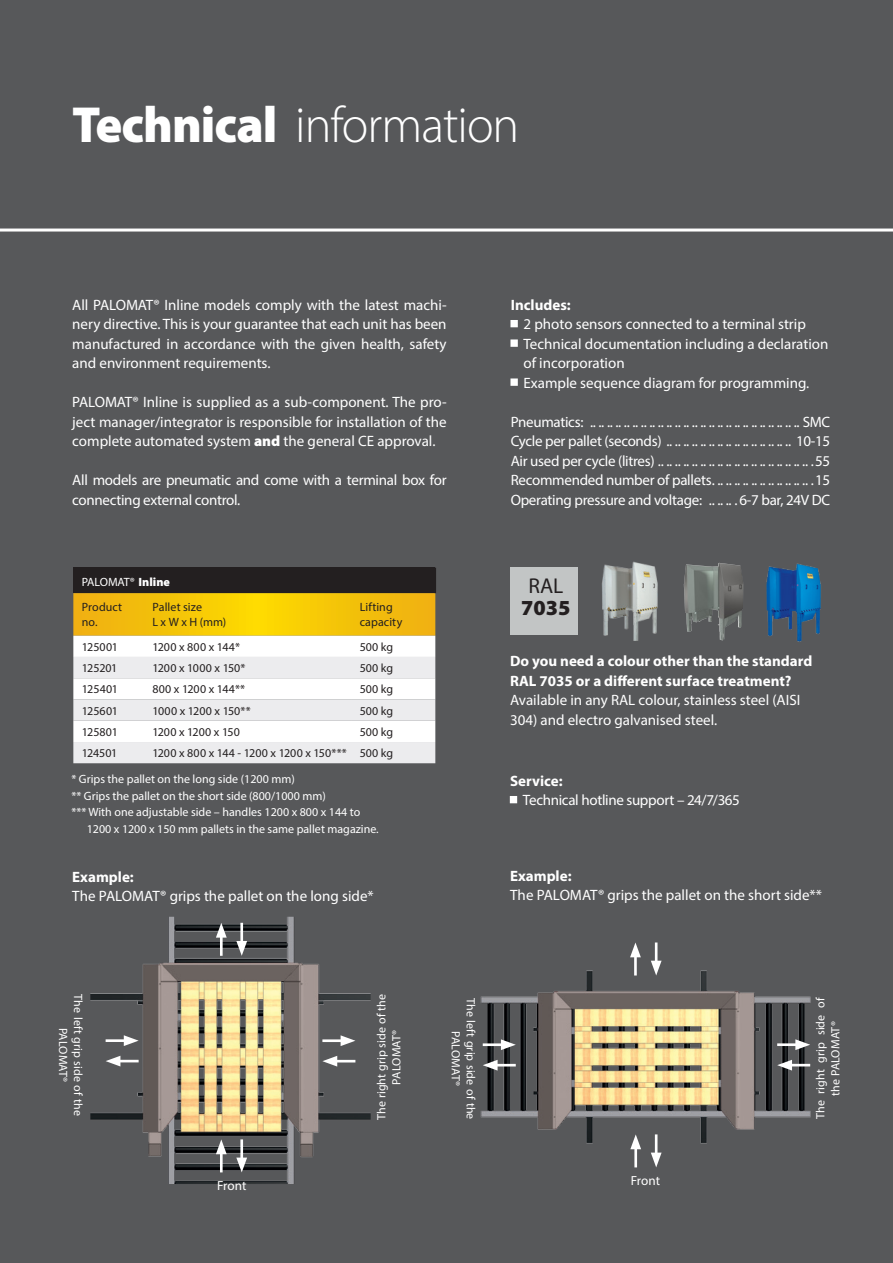
<style>
.page{position:relative;width:893px;height:1263px;background:#57585a}
.page>*{position:absolute;margin:0;border:0;box-sizing:border-box;transform-origin:0 0}
.t1{font:300 51px "Myriad Pro";letter-spacing:-.02em;color:#fff}
.t2{font:900 21.45px "Myriad Pro";color:#231f20}
.t3{font:21.45px "Myriad Pro";color:#231f20}
.Brødtekst_LILLE_HVID{font:15px/19.5px "Myriad Pro";color:#fff;text-align:justify}
.Brødtekst_LILLE_HVID-2{font:15px/19.5px "Myriad Pro";letter-spacing:-.02em;color:#fff}
.Brødtekst_HVID{font:15px "Myriad Pro";letter-spacing:-.02em;color:#fff}
.Brødtekst_LILLE_FED_HVID{font:700 15px/19.5px "Myriad Pro";color:#fff}
.bullets{font:15px "Myriad Pro";color:#fff}
.Brødtekst_LILLE_HVID-3{font:15px "Myriad Pro";letter-spacing:-.025em;color:#fff}
.billedTekst_DE{font:13.2px "Myriad Pro";color:#fff}
.Tabel{font:12px/15px "Myriad Pro";letter-spacing:.005em;color:#231f20}
.Brødtekst_LILLE_HVID-4{font:12px "Myriad Pro";color:#fff}
.bullets-2{font:12px/15px "Myriad Pro";letter-spacing:.01em;color:#fff;text-align:center}
.modelOverskrift_arial11{font:12px "Myriad Pro";letter-spacing:-.025em;color:#fff}
.s1{font-weight:900}
</style>
<div class="page">
<svg style="left:73px;top:568px;width:363px;height:195px;background:#d9cda6"></svg>
<hr style="left:0;top:229px;width:893px;height:3px;background:#fff">
<img style="left:480px;top:960px;width:331px;height:190px">
<hr style="left:634px;top:1144px;width:3px;height:23px;background:#fff">
<svg style="left:630px;top:1134px;width:11px;height:15px"></svg>
<hr style="left:655px;top:1134px;width:2px;height:23px;background:#fff">
<svg style="left:651px;top:1152px;width:11px;height:15px"></svg>
<hr style="left:777px;top:1043px;width:23px;height:3px;background:#fff">
<svg style="left:795px;top:1039px;width:15px;height:11px"></svg>
<hr style="left:787px;top:1064px;width:23px;height:2px;background:#fff">
<svg style="left:777px;top:1060px;width:15px;height:10px"></svg>
<hr style="left:655px;top:942px;width:2px;height:24px;background:#fff">
<svg style="left:651px;top:961px;width:11px;height:14px"></svg>
<hr style="left:634px;top:952px;width:3px;height:23px;background:#fff">
<svg style="left:630px;top:942px;width:11px;height:15px"></svg>
<hr style="left:483px;top:1043px;width:23px;height:3px;background:#fff">
<svg style="left:501px;top:1039px;width:15px;height:11px"></svg>
<hr style="left:493px;top:1064px;width:23px;height:2px;background:#fff">
<svg style="left:483px;top:1060px;width:15px;height:10px"></svg>
<img style="left:766px;top:563px;width:55px;height:79px">
<img style="left:684px;top:563px;width:35px;height:51px">
<img style="left:602px;top:561px;width:56px;height:80px">
<div style="left:511px;top:567px;width:67px;height:67px;background:#c2c5c5"></div>
<img style="left:90px;top:917px;width:281px;height:267px">
<hr style="left:106px;top:1039px;width:23px;height:3px;background:#fff">
<svg style="left:124px;top:1035px;width:15px;height:11px"></svg>
<hr style="left:115px;top:1060px;width:24px;height:2px;background:#fff">
<svg style="left:106px;top:1056px;width:14px;height:10px"></svg>
<hr style="left:220px;top:1149px;width:3px;height:23px;background:#fff">
<svg style="left:216px;top:1139px;width:11px;height:15px"></svg>
<hr style="left:240px;top:1139px;width:3px;height:23px;background:#fff">
<svg style="left:236px;top:1157px;width:11px;height:15px"></svg>
<hr style="left:240px;top:923px;width:3px;height:23px;background:#fff">
<svg style="left:236px;top:941px;width:11px;height:15px"></svg>
<hr style="left:220px;top:933px;width:3px;height:23px;background:#fff">
<svg style="left:216px;top:923px;width:11px;height:15px"></svg>
<hr style="left:322px;top:1039px;width:24px;height:3px;background:#fff">
<svg style="left:341px;top:1035px;width:14px;height:11px"></svg>
<hr style="left:332px;top:1060px;width:23px;height:2px;background:#fff">
<svg style="left:322px;top:1056px;width:15px;height:10px"></svg>
<p class="t1" style="left:72px;top:94px;width:449px"><span class="s1">Technical</span> information</p>
<p class="Brødtekst_LILLE_HVID" style="left:72px;top:295px;width:376px">All PALOMAT® Inline models comply with the latest machi&shy;nery directive. This is your guarantee that each unit has been manufactured in accordance with the given health, safety and environment requirements.</p>
<p class="Brødtekst_LILLE_HVID" style="left:72px;top:392px;width:376px">PALOMAT® Inline is supplied as a sub-component. The pro&shy;ject manager/integrator is responsible for installation of the complete automated system <span class="s1">and</span> the general CE approval.</p>
<p class="Brødtekst_LILLE_HVID-2" style="left:72px;top:470px;width:376px">All models are pneumatic and come with a terminal box for connecting external control.</p>
<p class="modelOverskrift_arial11" style="left:82px;top:575px;width:90px">PALOMAT® <span class="s1">Inline</span></p>
<p class="Tabel" style="left:82px;top:599px;width:42px">Product no.</p>
<p class="Tabel" style="left:152px;top:599px;width:51px">Pallet size</p>
<p class="Tabel" style="left:152px;top:614px;width:75px">L x W x H (mm)</p>
<p class="Tabel" style="left:360px;top:599px;width:35px">Lifting</p>
<p class="Tabel" style="left:360px;top:614px;width:44px">capacity</p>
<p class="Tabel" style="left:82px;top:639px;width:38px">125001</p>
<p class="Tabel" style="left:152px;top:639px;width:89px">1200 x 800 x 144*</p>
<p class="Tabel" style="left:360px;top:639px;width:35px">500 kg</p>
<p class="Tabel" style="left:82px;top:660px;width:37px">125201</p>
<p class="Tabel" style="left:152px;top:660px;width:95px">1200 x 1000 x 150*</p>
<p class="Tabel" style="left:360px;top:660px;width:35px">500 kg</p>
<p class="Tabel" style="left:82px;top:682px;width:38px">125401</p>
<p class="Tabel" style="left:152px;top:682px;width:94px">800 x 1200 x 144**</p>
<p class="Tabel" style="left:360px;top:682px;width:35px">500 kg</p>
<p class="Tabel" style="left:82px;top:703px;width:38px">125601</p>
<p class="Tabel" style="left:152px;top:703px;width:100px">1000 x 1200 x 150**</p>
<p class="Tabel" style="left:360px;top:703px;width:35px">500 kg</p>
<p class="Tabel" style="left:82px;top:724px;width:38px">125801</p>
<p class="Tabel" style="left:152px;top:724px;width:89px">1200 x 1200 x 150</p>
<p class="Tabel" style="left:360px;top:724px;width:35px">500 kg</p>
<p class="Tabel" style="left:82px;top:745px;width:37px">124501</p>
<p class="Tabel" style="left:152px;top:745px;width:196px">1200 x 800 x 144 - 1200 x 1200 x 150***</p>
<p class="Tabel" style="left:360px;top:745px;width:35px">500 kg</p>
<p class="Brødtekst_LILLE_HVID-4" style="left:71px;top:772px;width:225px">* Grips the pallet on the long side (1200 mm)</p>
<p class="Brødtekst_LILLE_HVID-4" style="left:71px;top:788px;width:256px">** Grips the pallet on the short side (800/1000 mm)</p>
<p class="Brødtekst_LILLE_HVID-4" style="left:71px;top:805px;width:290px">*** With one adjustable side – handles 1200 x 800 x 144 to</p>
<p class="Brødtekst_LILLE_HVID-4" style="left:87px;top:821px;width:294px">1200 x 1200 x 150 mm pallets in the same pallet magazine.</p>
<p class="Brødtekst_LILLE_FED_HVID" style="left:72px;top:866px;width:63px">Example:</p>
<p class="bullets" style="left:72px;top:887px;width:303px">The PALOMAT® grips the pallet on the long side*</p>
<p class="Brødtekst_LILLE_FED_HVID" style="left:511px;top:294px;width:62px">Includes:</p>
<p class="Brødtekst_LILLE_HVID" style="left:511px;top:314px;width:297px">▪ 2 photo sensors connected to a terminal strip</p>
<p class="Brødtekst_LILLE_HVID" style="left:511px;top:334px;width:319px">▪ Technical documentation including a declaration</p>
<p class="Brødtekst_LILLE_HVID" style="left:523px;top:353px;width:103px">of incorporation</p>
<p class="Brødtekst_LILLE_HVID" style="left:511px;top:373px;width:300px">▪ Example sequence diagram for programming.</p>
<p class="Brødtekst_LILLE_HVID-2" style="left:511px;top:412px;width:321px">Pneumatics: . .. .. .. .. .. .. .. .. .. .. .. .. .. .. .. .. .. .. .. .. .. .. .. .. SMC</p>
<p class="Brødtekst_HVID" style="left:511px;top:432px;width:321px">Cycle per pallet (seconds) . . . . . . . . . . . . . . . . . . . . . . . . . . . . . . 10-15</p>
<p class="Brødtekst_HVID" style="left:511px;top:451px;width:321px">Air used per cycle (litres) . . . . . . . . . . . . . . . . . . . . . . . . . . . . . . . . . . . . .55</p>
<p class="Brødtekst_HVID" style="left:511px;top:471px;width:321px">Recommended number of pallets . . . . . . . . . . . . . . . . . . . . . . . .15</p>
<p class="Brødtekst_LILLE_HVID-2" style="left:511px;top:490px;width:321px">Operating pressure and voltage: . . . . . . . 6-7 bar, 24V DC</p>
<p class="t3" style="left:528px;top:573px;width:36px">RAL</p>
<p class="t2" style="left:521px;top:593px;width:51px">7035</p>
<p class="Brødtekst_LILLE_FED_HVID" style="left:510px;top:651px;width:304px">Do you need a colour other than the standard<br>RAL 7035 or a different surface treatment?</p>
<p class="Brødtekst_LILLE_HVID" style="left:510px;top:690px;width:292px">Available in any RAL colour, stainless steel (AISI<br>304) and electro galvanised steel.</p>
<p class="Brødtekst_LILLE_FED_HVID" style="left:510px;top:770px;width:54px">Service:</p>
<p class="Brødtekst_LILLE_HVID-3" style="left:510px;top:791px;width:231px">▪ Technical hotline support – 24/7/365</p>
<p class="Brødtekst_LILLE_FED_HVID" style="left:510px;top:865px;width:63px">Example:</p>
<p class="bullets" style="left:510px;top:886px;width:313px">The PALOMAT® grips the pallet on the short side**</p>
<p class="bullets-2" style="left:86px;top:994px;width:123px;rotate:90deg">The left grip side of the<br>PALOMAT®</p>
<p class="billedTekst_DE" style="left:217px;top:1178px;width:31px">Front</p>
<p class="bullets-2" style="left:374px;top:1120px;width:127px;rotate:-90deg">The right grip side of the<br>PALOMAT®</p>
<p class="bullets-2" style="left:479px;top:998px;width:123px;rotate:90deg">The left grip side of the<br>PALOMAT®</p>
<p class="bullets-2" style="left:813px;top:1119px;width:124px;rotate:-90deg">The right grip side of the PALOMAT®</p>
<p class="billedTekst_DE" style="left:631px;top:1173px;width:31px">Front</p>
</div>
